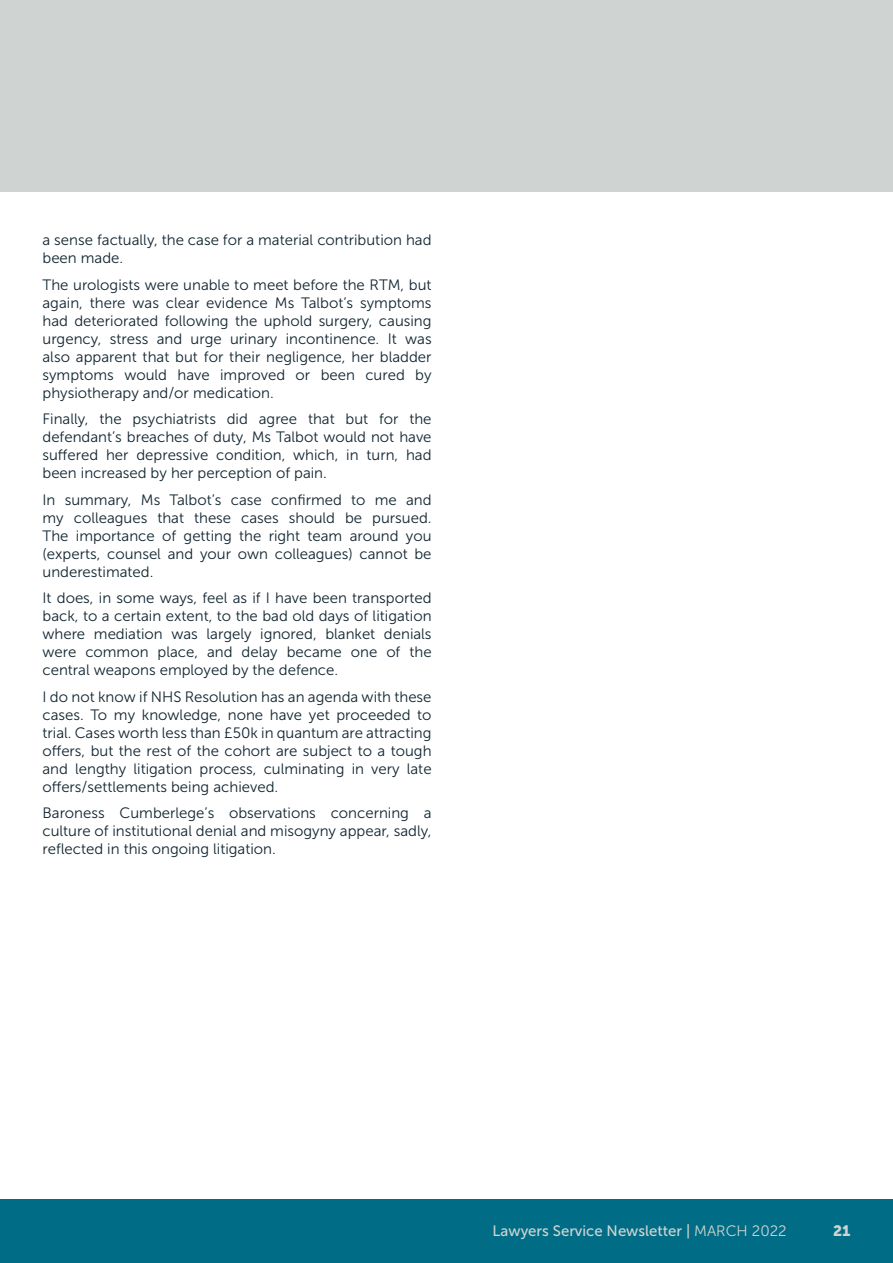
<style>
.page{position:relative;width:893px;height:1263px;background:#fff}
.page>*{position:absolute;margin:0;border:0;box-sizing:border-box;transform-origin:0 0}
.t1{font:15px/18px "Museo Sans 300";color:#112530;text-align:justify}
.t2{font:15px "Museo Sans 500";color:#cfd4d2}
.t3{font:15px "Museo Sans 900";color:#cfd4d2}
.s1{font-family:"Museo Sans 300"}
</style>
<div class="page">
<div style="left:0;top:1199px;width:893px;height:64px;background:#006c85"></div>
<div style="left:0;top:0;width:893px;height:191px;background:#cfd4d2"></div>
<p class="t1" style="left:43px;top:231px;width:391px">a sense factually, the case for a material contribution had been made.</p>
<p class="t1" style="left:43px;top:276px;width:391px">The urologists were unable to meet before the RTM, but again, there was clear evidence Ms Talbot’s symptoms had deteriorated following the uphold surgery, causing urgency, stress and urge urinary incontinence. It was also apparent that but for their negligence, her bladder symptoms would have improved or been cured by physiotherapy and/or medication.</p>
<p class="t1" style="left:43px;top:410px;width:391px">Finally, the psychiatrists did agree that but for the defendant’s breaches of duty, Ms Talbot would not have suffered her depressive condition, which, in turn, had been increased by her perception of pain.</p>
<p class="t1" style="left:43px;top:491px;width:391px">In summary, Ms Talbot’s case confirmed to me and my colleagues that these cases should be pursued.<br>The importance of getting the right team around you (experts, counsel and your own colleagues) cannot be underestimated.</p>
<p class="t1" style="left:43px;top:589px;width:391px">It does, in some ways, feel as if I have been transported back, to a certain extent, to the bad old days of litigation where mediation was largely ignored, blanket denials were common place, and delay became one of the central weapons employed by the defence.</p>
<p class="t1" style="left:43px;top:688px;width:391px">I do not know if NHS Resolution has an agenda with these cases. To my knowledge, none have yet proceeded to trial. Cases worth less than £50k in quantum are attracting offers, but the rest of the cohort are subject to a tough and lengthy litigation process, culminating in very late offers/settlements being achieved.</p>
<p class="t1" style="left:43px;top:804px;width:391px">Baroness Cumberlege’s observations concerning a culture of institutional denial and misogyny appear, sadly, reflected in this ongoing litigation.</p>
<p class="t2" style="left:493px;top:1222px;width:296px">Lawyers Service Newsletter | <span class="s1">MARCH 2022</span></p>
<p class="t3" style="left:833px;top:1222px;width:19px">21</p>
</div>
